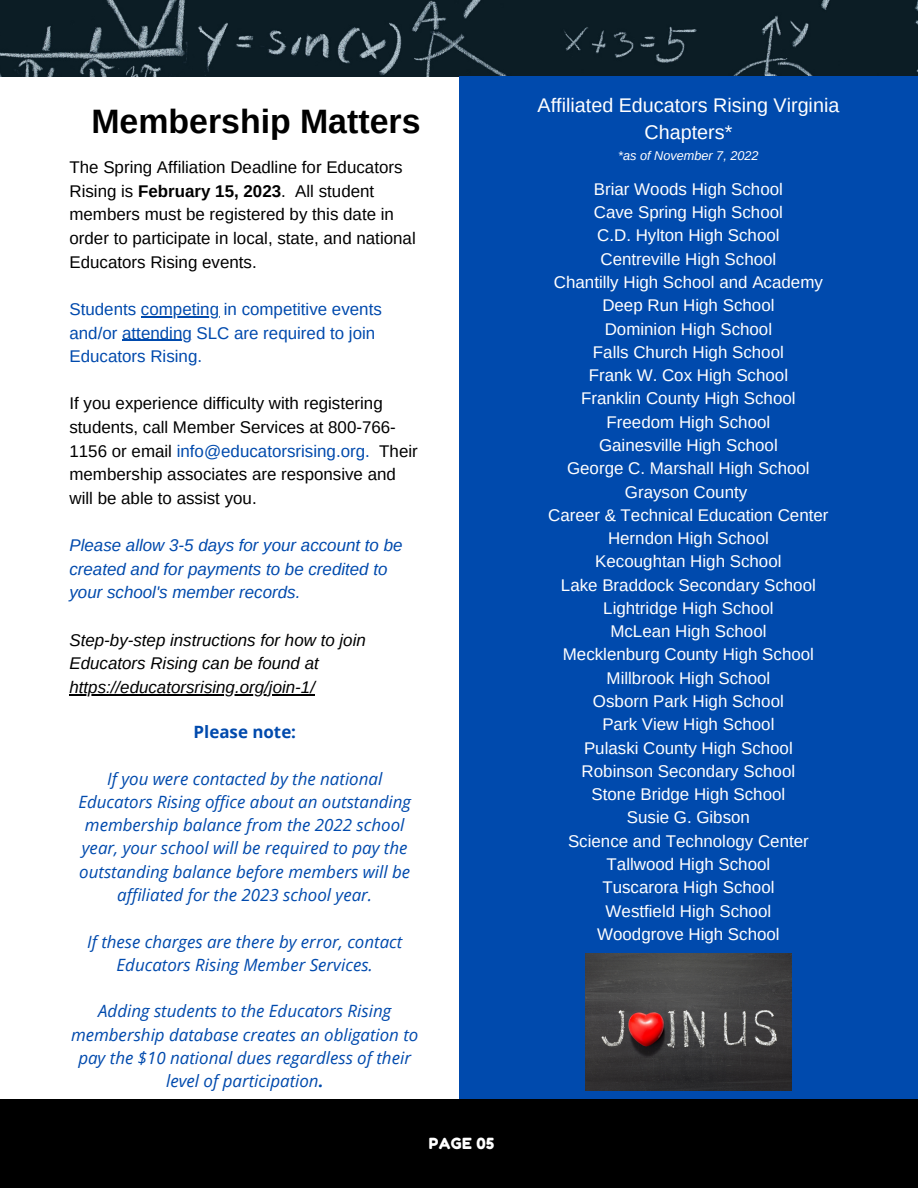
<style>
.page{position:relative;width:918px;height:1188px;background:#fff}
.page>*{position:absolute;margin:0;border:0;box-sizing:border-box;transform-origin:0 0}
.t1{font:700 33.9px "Arimo";color:#000}
.t2{font:19.8px/27.5px "Arimo";color:#fff;text-align:center}
.t3{font:16.95px/23.2px "Arimo";color:#fff;text-align:center}
.t4{font:italic 16.95px/23.2px "Open Sans";color:#004aad;text-align:center}
.t5{font:16.95px/23.7px "Arimo";color:#000}
.t6{font:italic 16.95px/23.7px "Arimo";color:#000}
.t7{font:italic 16.95px/23.7px "Arimo";color:#004aad}
.t8{font:16.95px/23.7px "Arimo";color:#004aad}
.t9{font:700 16.95px "Open Sans";color:#004aad}
.t10{font:15.3px "Fredoka One";letter-spacing:.02em;color:#fff}
.t11{font:italic 12.75px "Arimo";color:#fff}
.s1{font-weight:700}
.s2{color:#004aad}
</style>
<div class="page">
<img style="left:0;top:0;width:918px;height:77px">
<div style="left:459px;top:77px;width:459px;height:1027px;background:#004aad"></div>
<div style="left:0;top:1099px;width:918px;height:89px;background:#000"></div>
<img style="left:586px;top:954px;width:205px;height:137px">
<hr style="left:141px;top:316px;width:78px;height:1px;background:#004aad">
<hr style="left:122px;top:340px;width:70px;height:1px;background:#004aad">
<hr style="left:69px;top:694px;width:246px;height:1px;background:#000">
<h1 class="t1" style="left:91px;top:102px;width:331px">Membership Matters</h1>
<p class="t5" style="left:69px;top:156px;width:348px">The Spring Affiliation Deadline for Educators Rising is <span class="s1">February 15, 2023</span>. All student members must be registered by this date in order to participate in local, state, and national Educators Rising events.</p>
<p class="t8" style="left:69px;top:297px;width:314px">Students competing in competitive events and/or attending SLC are required to join<br>Educators Rising.</p>
<p class="t5" style="left:69px;top:392px;width:350px">If you experience difficulty with registering students, call Member Services at 800-766- 1156 or email <span class="s2">info@educatorsrising.org.</span> Their membership associates are responsive and will be able to assist you.</p>
<p class="t7" style="left:69px;top:534px;width:335px">Please allow 3-5 days for your account to be created and for payments to be credited to your school's member records.</p>
<p class="t6" style="left:69px;top:628px;width:298px">Step-by-step instructions for how to join<br>Educators Rising can be found at https://educatorsrising.org/join-1/</p>
<p class="t9" style="left:194px;top:720px;width:104px">Please note:</p>
<p class="t4" style="left:78px;top:766px;width:334px">If you were contacted by the national Educators Rising office about an outstanding membership balance from the 2022 school year, your school will be required to pay the outstanding balance before members will be affiliated for the 2023 school year.</p>
<p class="t4" style="left:87px;top:929px;width:317px">If these charges are there by error, contact<br>Educators Rising Member Services.</p>
<p class="t4" style="left:71px;top:999px;width:349px">Adding students to the Educators Rising membership database creates an obligation to pay the $10 national dues regardless of their level of participation<span class="s1">.</span></p>
<p class="t10" style="left:429px;top:1134px;width:67px">PAGE 05</p>
<p class="t2" style="left:538px;top:91px;width:303px">Affiliated Educators Rising Virginia<br>Chapters*</p>
<p class="t11" style="left:618px;top:148px;width:142px">*as of November 7, 2022</p>
<p class="t3" style="left:548px;top:177px;width:282px">Briar Woods High School<br>Cave Spring High School<br>C.D. Hylton High School<br>Centreville High School<br>Chantilly High School and Academy<br>Deep Run High School<br>Dominion High School<br>Falls Church High School<br>Frank W. Cox High School<br>Franklin County High School<br>Freedom High School<br>Gainesville High School<br>George C. Marshall High School<br>Grayson County<br>Career &amp; Technical Education Center<br>Herndon High School<br>Kecoughtan High School<br>Lake Braddock Secondary School<br>Lightridge High School<br>McLean High School<br>Mecklenburg County High School<br>Millbrook High School<br>Osborn Park High School<br>Park View High School<br>Pulaski County High School<br>Robinson Secondary School<br>Stone Bridge High School<br>Susie G. Gibson<br>Science and Technology Center<br>Tallwood High School<br>Tuscarora High School<br>Westfield High School<br>Woodgrove High School</p>
</div>
